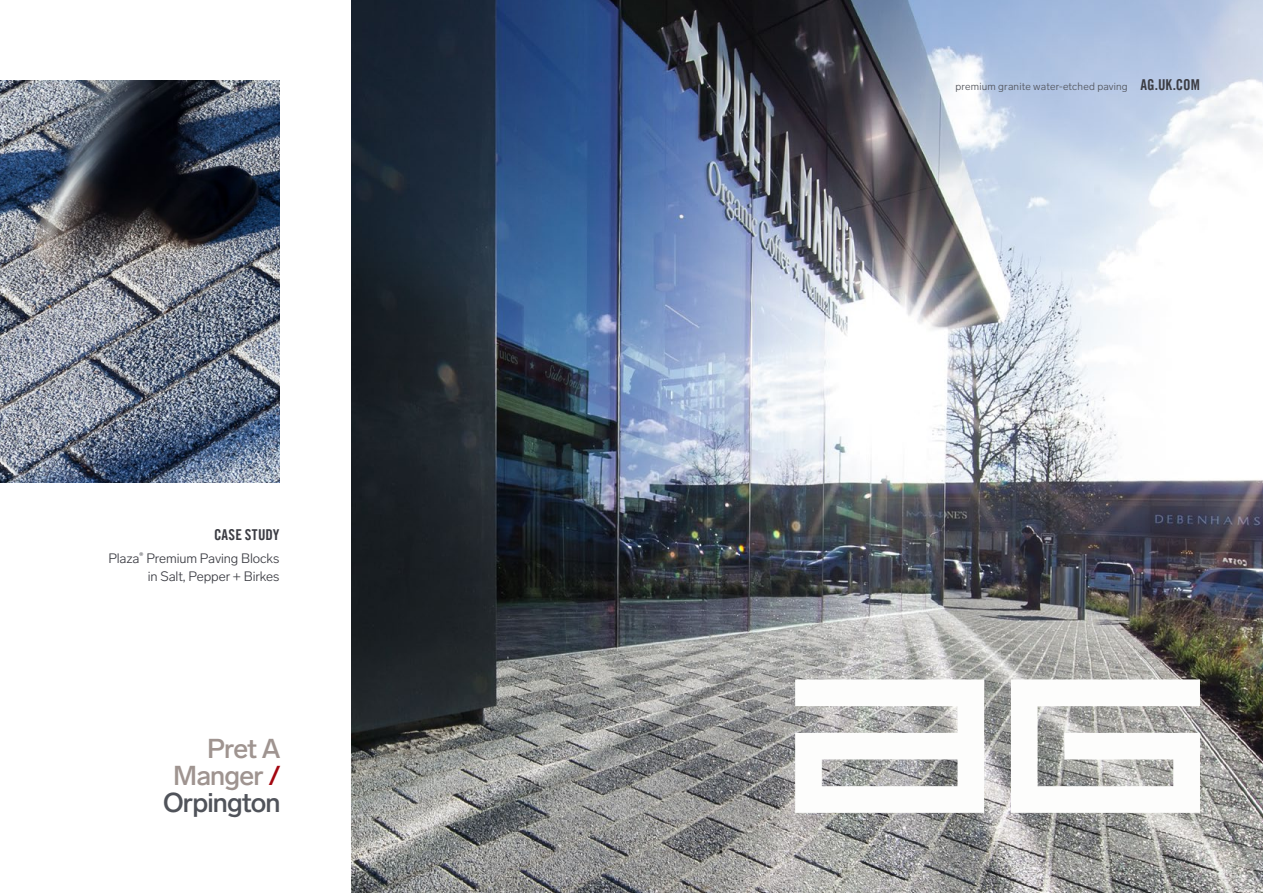
<style>
.page{position:relative;width:1263px;height:893px;background:#fff}
.page>*{position:absolute;margin:0;border:0;box-sizing:border-box;transform-origin:0 0}
.t1{font:500 27px/27px "Lab Grotesque";letter-spacing:-.03em;color:#9f9490;text-align:right}
.t2{font:15px "Trade Gothic LT Com Bd Cn 20";letter-spacing:.005em;color:#3b3c43}
.t3{font:300 13.5px/18px "Lab Grotesque";letter-spacing:-.01em;color:#3b3c43;text-align:right}
.t4{font:300 10.5px "Lab Grotesque";letter-spacing:.015em;color:#50535a}
.s1{color:#a3060f}
.s2{color:#50535a}
.s3{font-family:"Trade Gothic LT Com Bd Cn 20";font-weight:400;font-size:15px;color:#3b3c43}
</style>
<div class="page">
<img style="left:352px;top:0;width:911px;height:893px">
<img style="left:0;top:81px;width:280px;height:401px">
<svg style="left:795px;top:679px;width:405px;height:134px"></svg>
<p class="t2" style="left:214px;top:526px;width:67px">CASE STUDY</p>
<p class="t3" style="left:108px;top:549px;width:173px">Plaza<sup>®</sup> Premium Paving Blocks in Salt, Pepper + Birkes</p>
<h1 class="t1" style="left:163px;top:735px;width:119px">Pret A<br>Manger <span class="s1">/<br></span><span class="s2">Orpington</span></h1>
<p class="t4" style="left:955px;top:80px;width:246px">premium granite water-etched paving <span class="s3">AG.UK.COM</span></p>
</div>
